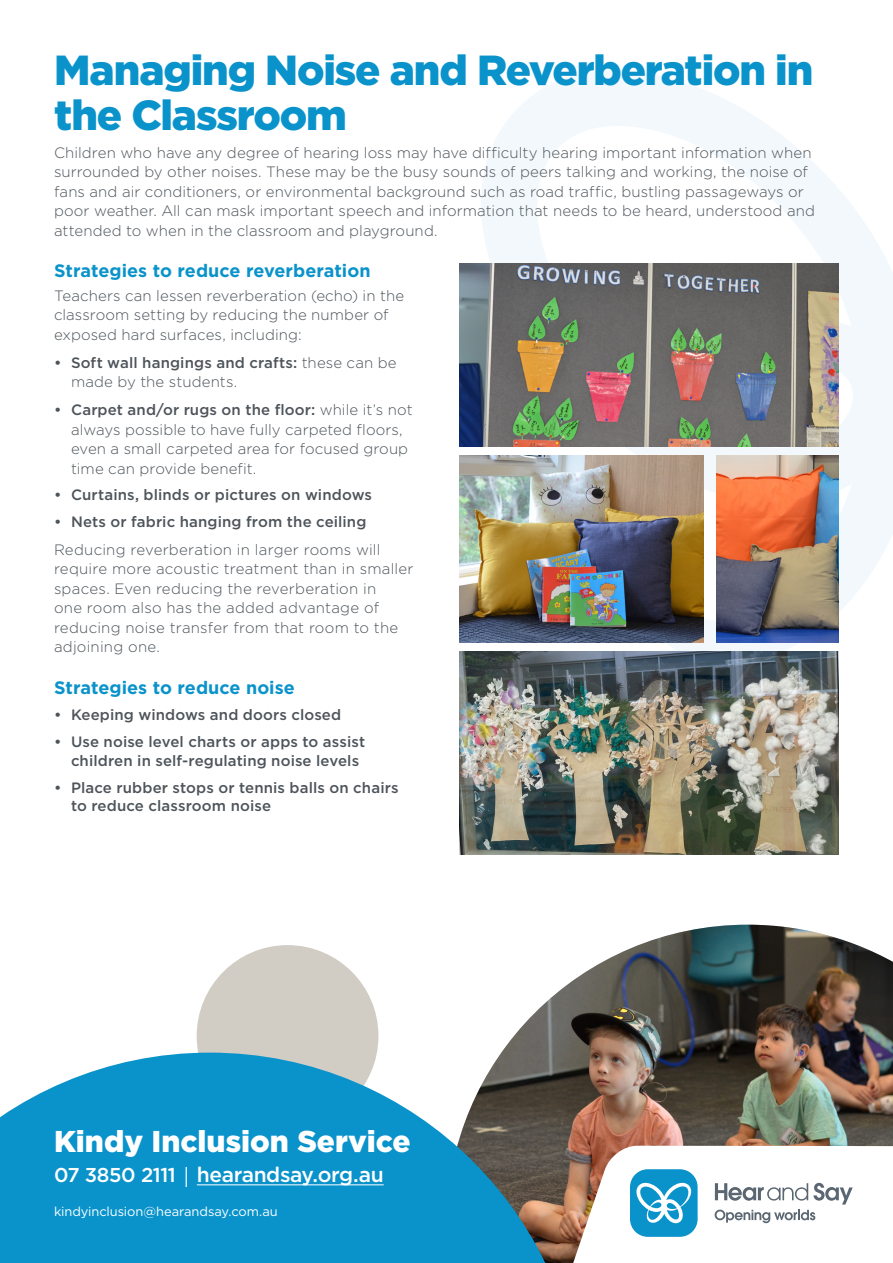
<style>
.page{position:relative;width:893px;height:1263px;background:#fff}
.page>*{position:absolute;margin:0;border:0;box-sizing:border-box;transform-origin:0 0}
.H1_-_Page_Heading{font:900 42px/45px "Gotham HTF";letter-spacing:-.025em;color:#0a93cb}
.t1{font:900 30.15px "Gotham HTF";color:#fff}
.t2{font:500 21px "Gotham HTF";letter-spacing:-.02em;color:#fff}
.H2_-_Blue_Small_Number_Point{font:700 18px "Gotham HTF";color:#0a93cb}
.Heading_Body{font:300 15px/19.5px "Gotham HTF";letter-spacing:.005em;color:#4d545a}
.t3{font:500 15px/19.5px "Gotham HTF";letter-spacing:.01em;color:#4d545a}
.Body_Bold_Grey{font:300 15px/19.5px "Gotham HTF";letter-spacing:.015em;color:#4d545a}
.Body{font:300 15px/19.5px "Gotham HTF";letter-spacing:.005em;color:#4d545a}
.t4{font:12.9px "Gotham HTF";letter-spacing:-.005em;color:#fff}
.s1{font-weight:500}
.s2{font-size:20.1px}
.s3{font-family:"Minion Pro";font-weight:400;font-size:20.1px}
</style>
<div class="page">
<svg style="left:459px;top:70px;width:434px;height:582px"></svg>
<div style="left:197px;top:945px;width:181px;height:182px;background:#d1ccc4;border-radius:50%"></div>
<img style="left:459px;top:264px;width:380px;height:182px">
<img style="left:459px;top:652px;width:380px;height:203px">
<img style="left:459px;top:455px;width:245px;height:188px">
<img style="left:716px;top:455px;width:123px;height:188px">
<img style="left:502px;top:925px;width:391px;height:221px">
<svg style="left:582px;top:1146px;width:311px;height:91px"></svg>
<svg style="left:0;top:1052px;width:582px;height:211px;background:#3395bc"></svg>
<hr style="left:197px;top:1184px;width:187px;height:1px;background:#fff">
<p class="H1_-_Page_Heading" style="left:54px;top:46px;width:761px">Managing Noise and Reverberation in the Classroom</p>
<p class="Heading_Body" style="left:54px;top:142px;width:762px">Children who have any degree of hearing loss may have difficulty hearing important information when surrounded by other noises. These may be the busy sounds of peers talking and working, the noise of fans and air conditioners, or environmental background such as road traffic, bustling passageways or poor weather. All can mask important speech and information that needs to be heard, understood and attended to when in the classroom and playground.</p>
<p class="H2_-_Blue_Small_Number_Point" style="left:54px;top:260px;width:318px">Strategies to reduce reverberation</p>
<p class="Body" style="left:54px;top:285px;width:352px">Teachers can lessen reverberation (echo) in the classroom setting by reducing the number of exposed hard surfaces, including:</p>
<p class="Heading_Body" style="left:71px;top:352px;width:327px;text-indent:-17px"><span class="s1">• Soft wall hangings and crafts:</span> these can be made by the students.</p>
<p class="Heading_Body" style="left:71px;top:400px;width:343px;text-indent:-17px"><span class="s1">• Carpet and/or rugs on the floor:</span> while it’s not always possible to have fully carpeted floors, even a small carpeted area for focused group time can provide benefit.</p>
<p class="t3" style="left:54px;top:485px;width:319px">• Curtains, blinds or pictures on windows</p>
<p class="t3" style="left:54px;top:511px;width:314px">• Nets or fabric hanging from the ceiling</p>
<p class="Body_Bold_Grey" style="left:54px;top:539px;width:361px">Reducing reverberation in larger rooms will require more acoustic treatment than in smaller spaces. Even reducing the reverberation in<br>one room also has the added advantage of reducing noise transfer from that room to the adjoining one.</p>
<p class="H2_-_Blue_Small_Number_Point" style="left:54px;top:677px;width:242px">Strategies to reduce noise</p>
<p class="t3" style="left:54px;top:705px;width:289px">• Keeping windows and doors closed</p>
<p class="t3" style="left:71px;top:731px;width:296px;text-indent:-17px">• Use noise level charts or apps to assist children in self-regulating noise levels</p>
<p class="t3" style="left:71px;top:778px;width:329px;line-height:18px;text-indent:-17px">• Place rubber stops or tennis balls on chairs to reduce classroom noise</p>
<h2 class="t1" style="left:54px;top:1124px;width:358px">Kindy Inclusion Service</h2>
<h3 class="t2" style="left:54px;top:1163px;width:331px"><span class="s2">07 3850 2111</span> <span class="s3">|</span> hearandsay.org.au</h3>
<p class="t4" style="left:54px;top:1204px;width:225px">kindyinclusion@hearandsay.com.au</p>
</div>
